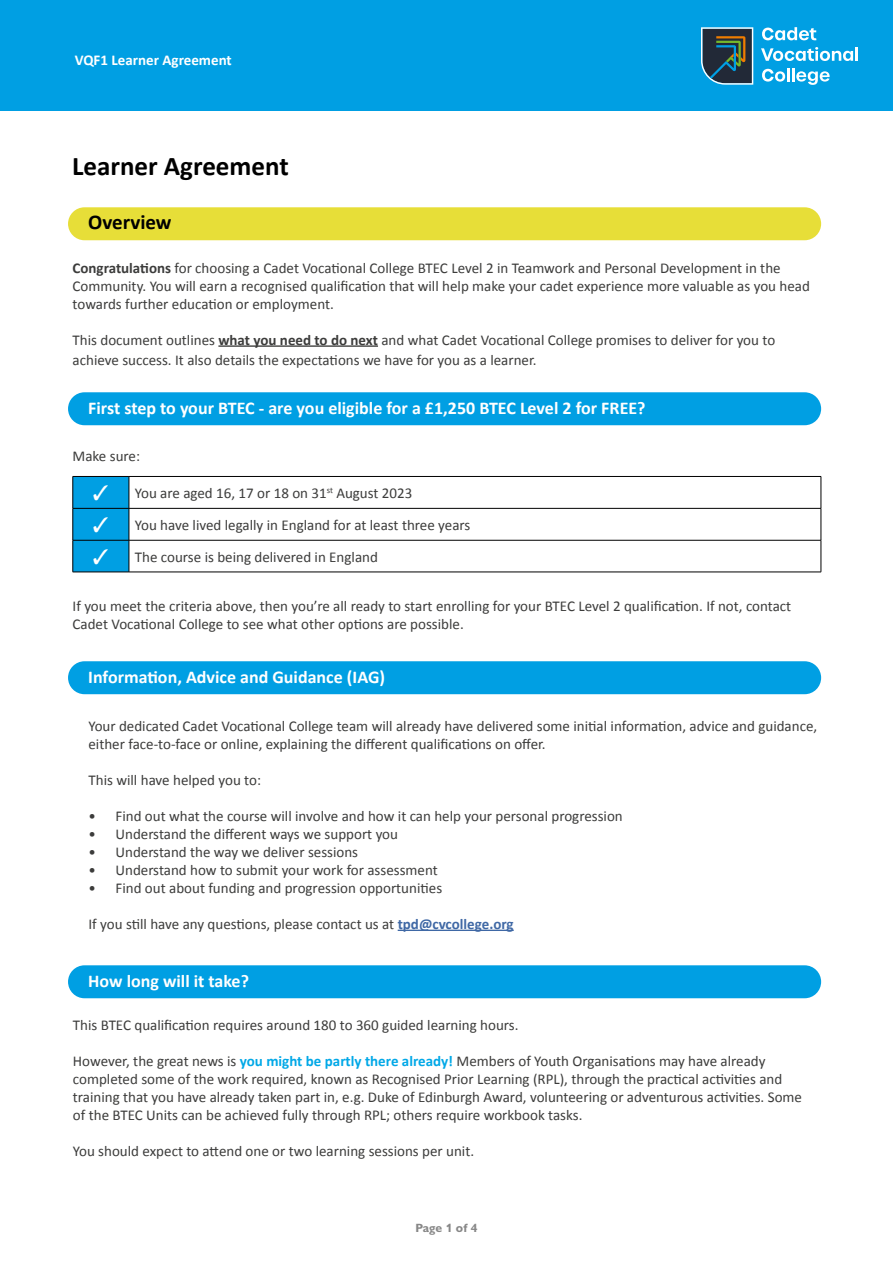
<style>
.page{position:relative;width:893px;height:1263px;background:#fff}
.page>*{position:absolute;margin:0;border:0;box-sizing:border-box;transform-origin:0 0}
.t1{font:700 27px "Calibri";color:#000}
.t2{font:700 21px "Calibri";color:#000}
.t3{font:700 18px "Calibri";color:#fff}
.t4{font:15px/18px "Calibri";color:#3c3c3b}
.t5{font:700 15px "Calibri";color:#fff}
.t6{font:700 12px "Gill Sans Nova";color:#878787}
.s1{font-weight:700}
.s2{color:#fff}
.s3{font-weight:700;color:#3f68a5}
.s4{font-weight:700;color:#00a8e7}
</style>
<div class="page">
<div style="left:0;top:0;width:893px;height:111px;background:#009fe3"></div>
<hr style="left:218px;top:345px;width:160px;height:2px;background:#3c3c3b">
<hr style="left:398px;top:930px;width:116px;height:1px;background:#3f68a5">
<div style="left:74px;top:477px;width:55px;height:95px;background:#009fe3"></div>
<hr style="left:73px;top:476px;width:56px;height:1px;background:#000">
<hr style="left:73px;top:477px;width:1px;height:31px;background:#000">
<hr style="left:129px;top:476px;width:692px;height:1px;background:#000">
<hr style="left:129px;top:477px;width:1px;height:31px;background:#000">
<hr style="left:821px;top:477px;width:1px;height:31px;background:#000">
<hr style="left:73px;top:508px;width:56px;height:1px;background:#000">
<hr style="left:73px;top:508px;width:1px;height:32px;background:#000">
<hr style="left:129px;top:508px;width:692px;height:1px;background:#000">
<hr style="left:129px;top:508px;width:1px;height:32px;background:#000">
<hr style="left:821px;top:508px;width:1px;height:32px;background:#000">
<hr style="left:73px;top:540px;width:56px;height:1px;background:#000">
<hr style="left:73px;top:540px;width:1px;height:32px;background:#000">
<hr style="left:129px;top:540px;width:692px;height:1px;background:#000">
<hr style="left:129px;top:540px;width:1px;height:32px;background:#000">
<hr style="left:821px;top:540px;width:1px;height:32px;background:#000">
<hr style="left:73px;top:572px;width:56px;height:1px;background:#000">
<hr style="left:129px;top:572px;width:692px;height:1px;background:#000">
<div style="left:68px;top:207px;width:753px;height:33px;background:#e7de38;border-radius:16px"></div>
<div style="left:68px;top:392px;width:753px;height:33px;background:#009fe3;border-radius:16px"></div>
<div style="left:68px;top:661px;width:753px;height:33px;background:#009fe3;border-radius:16px"></div>
<div style="left:68px;top:965px;width:753px;height:33px;background:#009fe3;border-radius:16px"></div>
<svg style="left:762px;top:27px;width:54px;height:13px"></svg>
<svg style="left:761px;top:47px;width:97px;height:14px"></svg>
<svg style="left:762px;top:68px;width:68px;height:17px"></svg>
<svg style="left:701px;top:27px;width:52px;height:58px;background:#3e545a"></svg>
<p class="t5" style="left:75px;top:51px;width:159px">VQF1 Learner Agreement</p>
<h1 class="t1" style="left:72px;top:150px;width:218px">Learner Agreement</h1>
<h2 class="t2" style="left:88px;top:209px;width:85px">Overview</h2>
<p class="t4" style="left:73px;top:258px;width:739px"><span class="s1">Congratulations</span> for choosing a Cadet Vocational College BTEC Level 2 in Teamwork and Personal Development in the<br>Community. You will earn a recognised qualification that will help make your cadet experience more valuable as you head towards further education or employment.</p>
<p class="t4" style="left:73px;top:329px;width:704px;line-height:19.8px">This document outlines <span class="s1">what you need to do next</span> and what Cadet Vocational College promises to deliver for you to achieve success. It also details the expectations we have for you as a learner.</p>
<p class="t3" style="left:88px;top:397px;width:559px">First step to your BTEC - are you eligible for a £1,250 BTEC Level 2 for FREE?</p>
<p class="t4" style="left:73px;top:446px;width:69px">Make sure:</p>
<p class="t4" style="left:93px;top:483px;width:321px"><span class="s2">✓</span> You are aged 16, 17 or 18 on 31<sup>st</sup> August 2023</p>
<p class="t4" style="left:93px;top:515px;width:379px"><span class="s2">✓</span> You have lived legally in England for at least three years</p>
<p class="t4" style="left:93px;top:547px;width:286px"><span class="s2">✓</span> The course is being delivered in England</p>
<p class="t4" style="left:73px;top:596px;width:720px">If you meet the criteria above, then you’re all ready to start enrolling for your BTEC Level 2 qualification. If not, contact<br>Cadet Vocational College to see what other options are possible.</p>
<p class="t3" style="left:88px;top:666px;width:298px">Information, Advice and Guidance (IAG)</p>
<p class="t4" style="left:88px;top:716px;width:730px">Your dedicated Cadet Vocational College team will already have delivered some initial information, advice and guidance, either face-to-face or online, explaining the different qualifications on offer.</p>
<p class="t4" style="left:88px;top:770px;width:174px">This will have helped you to:</p>
<p class="t4" style="left:88px;top:806px;width:536px">• Find out what the course will involve and how it can help your personal progression</p>
<p class="t4" style="left:88px;top:824px;width:311px">• Understand the different ways we support you</p>
<p class="t4" style="left:88px;top:842px;width:271px">• Understand the way we deliver sessions</p>
<p class="t4" style="left:88px;top:860px;width:351px">• Understand how to submit your work for assessment</p>
<p class="t4" style="left:88px;top:878px;width:355px">• Find out about funding and progression opportunities</p>
<p class="t4" style="left:88px;top:914px;width:427px">If you still have any questions, please contact us at <span class="s3">tpd@cvcollege.org</span></p>
<p class="t3" style="left:88px;top:970px;width:162px">How long will it take?</p>
<p class="t4" style="left:73px;top:1015px;width:447px">This BTEC qualification requires around 180 to 360 guided learning hours.</p>
<p class="t4" style="left:73px;top:1051px;width:731px">However, the great news is <span class="s4">you might be partly there already!</span> Members of Youth Organisations may have already completed some of the work required, known as Recognised Prior Learning (RPL), through the practical activities and training that you have already taken part in, e.g. Duke of Edinburgh Award, volunteering or adventurous activities. Some of the BTEC Units can be achieved fully through RPL; others require workbook tasks.</p>
<p class="t4" style="left:73px;top:1141px;width:403px">You should expect to attend one or two learning sessions per unit.</p>
<p class="t6" style="left:415px;top:1221px;width:64px">Page 1 of 4</p>
</div>
